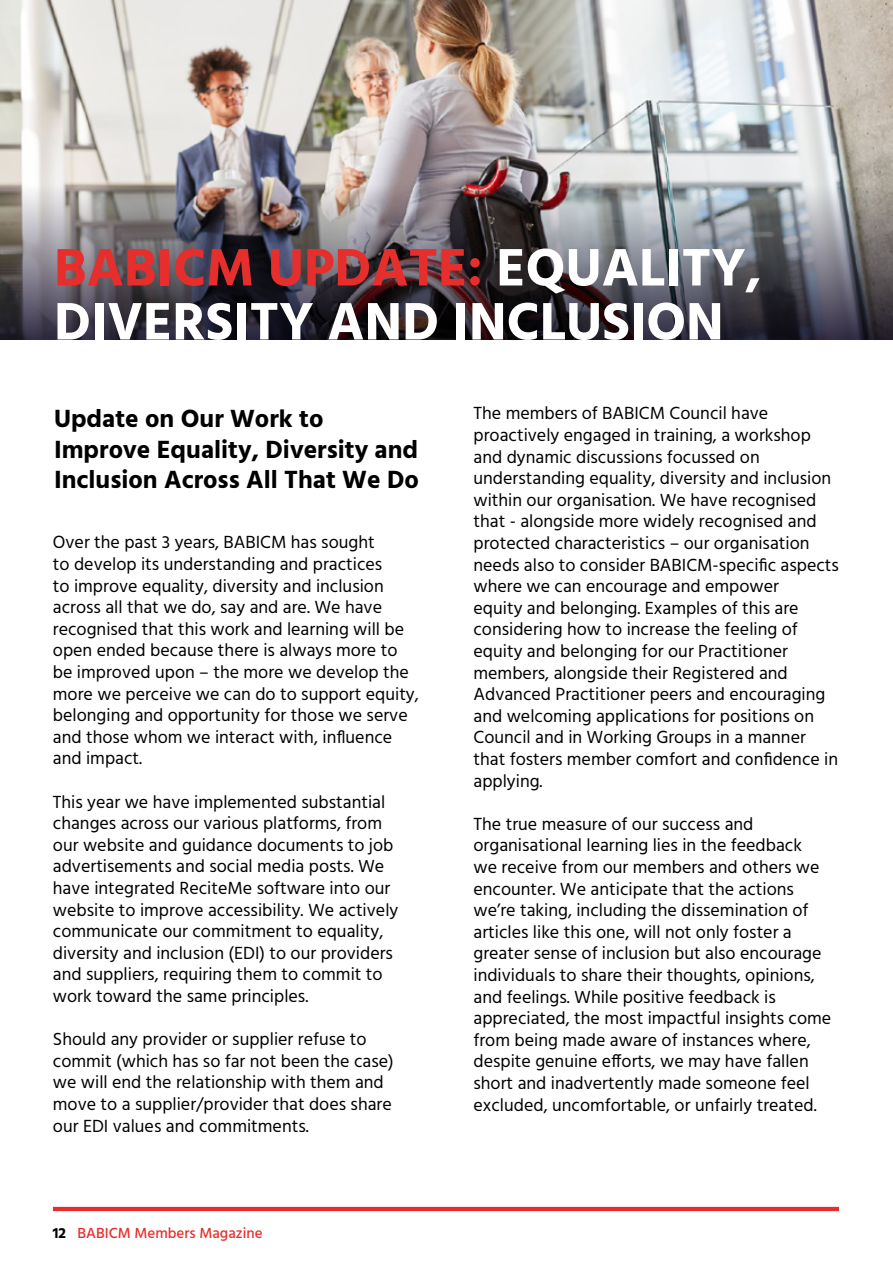
<style>
.page{position:relative;width:893px;height:1263px;background:#fff}
.page>*{position:absolute;margin:0;border:0;box-sizing:border-box;transform-origin:0 0}
.t1{font:700 54px/54px "Hind";color:#fff}
.t2{font:700 25.5px/30.6px "Hind";color:#000}
.t3{font:18px/21.6px "Hind";color:#000}
.t4{font:500 15px "Hind";color:#e62f2c}
.s1{color:#e62f2c}
.s2{font-weight:700;color:#000}
</style>
<div class="page">
<hr style="left:53px;top:1207px;width:786px;height:4px;background:#e62f2c">
<img style="left:0;top:0;width:893px;height:185px">
<img style="left:0;top:185px;width:893px;height:154px">
<h1 class="t1" style="left:54px;top:240px;width:709px"><span class="s1">BABICM UPDATE:</span> EQUALITY,<br>DIVERSITY AND INCLUSION</h1>
<h2 class="t2" style="left:54px;top:403px;width:366px">Update on Our Work to<br>Improve Equality, Diversity and<br>Inclusion Across All That We Do</h2>
<p class="t3" style="left:53px;top:532px;width:367px">Over the past 3 years, BABICM has sought<br>to develop its understanding and practices<br>to improve equality, diversity and inclusion across all that we do, say and are. We have recognised that this work and learning will be open ended because there is always more to be improved upon – the more we develop the more we perceive we can do to support equity, belonging and opportunity for those we serve and those whom we interact with, influence and impact.</p>
<p class="t3" style="left:53px;top:792px;width:347px">This year we have implemented substantial changes across our various platforms, from our website and guidance documents to job advertisements and social media posts. We have integrated ReciteMe software into our website to improve accessibility. We actively communicate our commitment to equality, diversity and inclusion (EDI) to our providers and suppliers, requiring them to commit to work toward the same principles.</p>
<p class="t3" style="left:53px;top:1029px;width:342px">Should any provider or supplier refuse to commit (which has so far not been the case) we will end the relationship with them and move to a supplier/provider that does share our EDI values and commitments.</p>
<p class="t4" style="left:53px;top:1223px;width:211px"><span class="s2">12</span> BABICM Members Magazine</p>
<p class="t3" style="left:473px;top:403px;width:367px">The members of BABICM Council have proactively engaged in training, a workshop and dynamic discussions focussed on understanding equality, diversity and inclusion within our organisation. We have recognised that - alongside more widely recognised and protected characteristics – our organisation needs also to consider BABICM-specific aspects where we can encourage and empower<br>equity and belonging. Examples of this are considering how to increase the feeling of equity and belonging for our Practitioner members, alongside their Registered and Advanced Practitioner peers and encouraging and welcoming applications for positions on Council and in Working Groups in a manner that fosters member comfort and confidence in applying.</p>
<p class="t3" style="left:473px;top:814px;width:359px">The true measure of our success and organisational learning lies in the feedback<br>we receive from our members and others we encounter. We anticipate that the actions we’re taking, including the dissemination of articles like this one, will not only foster a greater sense of inclusion but also encourage individuals to share their thoughts, opinions, and feelings. While positive feedback is appreciated, the most impactful insights come from being made aware of instances where, despite genuine efforts, we may have fallen short and inadvertently made someone feel excluded, uncomfortable, or unfairly treated.</p>
</div>
